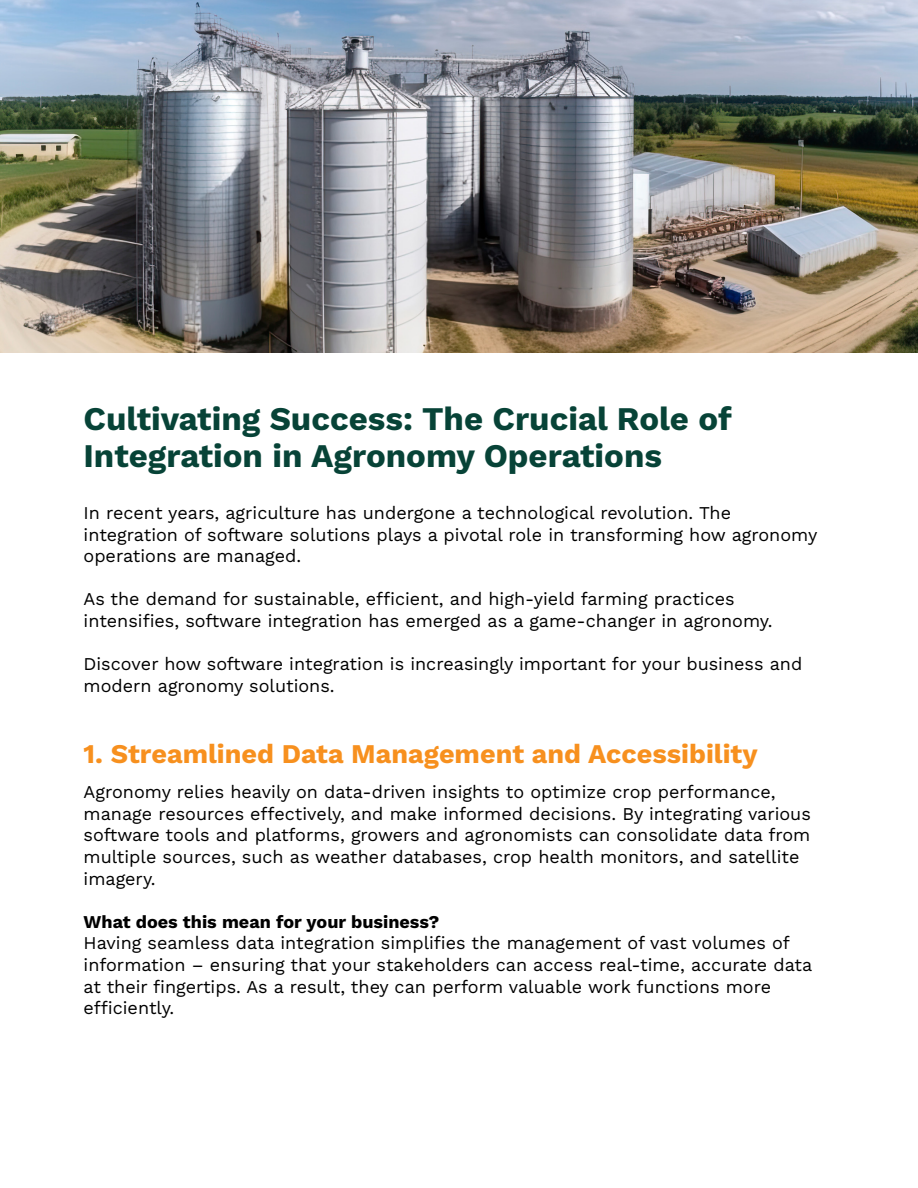
<style>
.page{position:relative;width:918px;height:1188px;background:#fff}
.page>*{position:absolute;margin:0;border:0;box-sizing:border-box;transform-origin:0 0}
.t1{font:700 33px/37.5px "Work Sans";color:#074337}
.t2{font:700 27px "Work Sans";color:#f7901e}
.t3{font:18px/21.6px "Work Sans";color:#000}
.t4{font:700 18px "Work Sans";color:#000}
</style>
<div class="page">
<img style="left:0;top:0;width:918px;height:352px">
<h1 class="t1" style="left:84px;top:402px;width:650px">Cultivating Success: The Crucial Role of<br>Integration in Agronomy Operations</h1>
<p class="t3" style="left:84px;top:503px;width:735px">In recent years, agriculture has undergone a technological revolution. The integration of software solutions plays a pivotal role in transforming how agronomy operations are managed.</p>
<p class="t3" style="left:84px;top:588px;width:691px">As the demand for sustainable, efficient, and high-yield farming practices intensifies, software integration has emerged as a game-changer in agronomy.</p>
<p class="t3" style="left:84px;top:655px;width:720px">Discover how software integration is increasingly important for your business and modern agronomy solutions.</p>
<h2 class="t2" style="left:84px;top:744px;width:675px">1. Streamlined Data Management and Accessibility</h2>
<p class="t3" style="left:84px;top:781px;width:729px">Agronomy relies heavily on data-driven insights to optimize crop performance, manage resources effectively, and make informed decisions. By integrating various software tools and platforms, growers and agronomists can consolidate data from multiple sources, such as weather databases, crop health monitors, and satellite imagery.</p>
<p class="t4" style="left:84px;top:915px;width:357px">What does this mean for your business?</p>
<p class="t3" style="left:84px;top:932px;width:730px">Having seamless data integration simplifies the management of vast volumes of information – ensuring that your stakeholders can access real-time, accurate data at their fingertips. As a result, they can perform valuable work functions more efficiently.</p>
</div>
